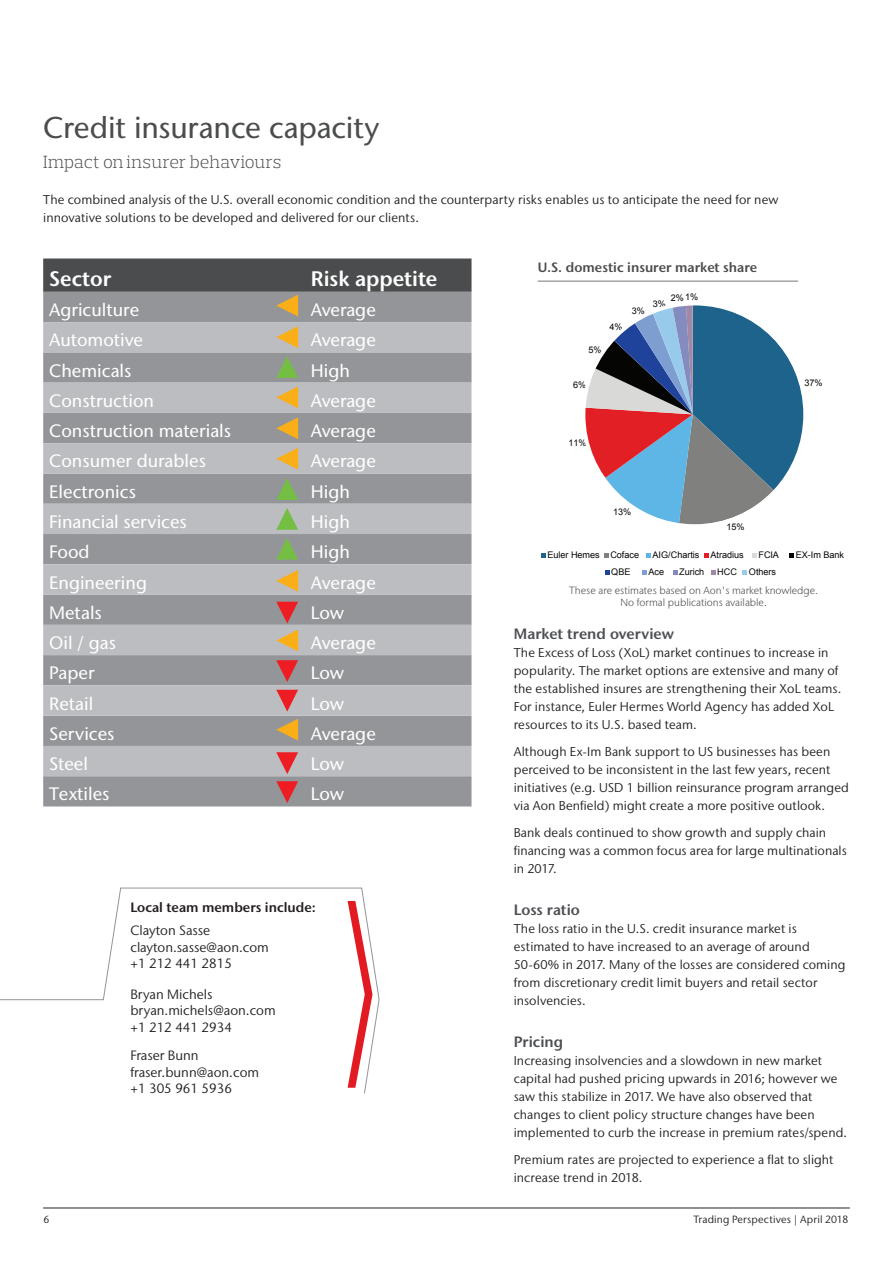
<style>
.page{position:relative;width:893px;height:1263px;background:#fff}
.page>*{position:absolute;margin:0;border:0;box-sizing:border-box;transform-origin:0 0}
.Headline__1{font:500 30px "Stone Sans IIITC Std";letter-spacing:-.005em;color:#4b4c4d}
.Issue___Date{font:600 21px "Stone Sans IIITC Std";color:#fff}
.Issue___Date-2{font:500 18px "Stone Sans IIITC Std";color:#fff}
.Subhead__1-Prelo{font:300 18px "Prelo Slab";letter-spacing:.01em;color:#4b4c4d}
.Body_Copy{font:600 15px "Stone Sans IIITC Std";color:#4d4f53}
.Issue___Date-3{font:13.5px "Stone Sans IIITC Std";color:#231f20}
.Graph_Chart_Title{font:600 13.5px "Stone Sans IIITC Std";color:#4b4c4d}
.Issue___Date-4{font:600 13.5px "Stone Sans IIITC Std";color:#231f20}
.Body_Copy-2{font:12.75px/18px "Stone Sans IIITC Std";letter-spacing:.005em;color:#231f20}
.Issue___Date-5{font:300 10.5px/12px "Stone Sans IIITC Std";color:#4b4c4d;text-align:center}
.t1{font:10.5px "Stone Sans IIITC Std";letter-spacing:.015em;color:#231f20}
.t2{font:9.15px "Arial";letter-spacing:-.005em;color:#050504}
</style>
<div class="page">
<hr style="left:43px;top:1208px;width:807px;height:1px;background:#231f20">
<hr style="left:538px;top:281px;width:260px;height:1px;background:#76787b">
<div style="left:43px;top:316px;width:428px;height:490px;background:#939598"></div>
<svg style="left:43px;top:322px;width:428px;height:454px;background:#a9aaad"></svg>
<svg style="left:276px;top:602px;width:22px;height:21px"></svg>
<svg style="left:276px;top:690px;width:22px;height:22px"></svg>
<svg style="left:276px;top:508px;width:22px;height:22px"></svg>
<svg style="left:276px;top:752px;width:22px;height:22px"></svg>
<svg style="left:276px;top:326px;width:22px;height:22px"></svg>
<svg style="left:276px;top:570px;width:22px;height:22px"></svg>
<svg style="left:43px;top:258px;width:428px;height:58px;background:#6c6c6d"></svg>
<svg style="left:276px;top:356px;width:22px;height:22px"></svg>
<svg style="left:276px;top:386px;width:22px;height:22px"></svg>
<svg style="left:276px;top:417px;width:22px;height:22px"></svg>
<svg style="left:276px;top:448px;width:22px;height:22px"></svg>
<svg style="left:276px;top:478px;width:22px;height:22px"></svg>
<svg style="left:276px;top:538px;width:22px;height:22px"></svg>
<svg style="left:276px;top:660px;width:22px;height:22px"></svg>
<svg style="left:276px;top:719px;width:22px;height:21px"></svg>
<svg style="left:587px;top:307px;width:216px;height:216px"></svg>
<svg style="left:541px;top:553px;width:5px;height:4px"></svg>
<svg style="left:604px;top:553px;width:5px;height:4px"></svg>
<svg style="left:646px;top:553px;width:5px;height:4px"></svg>
<svg style="left:704px;top:553px;width:5px;height:4px"></svg>
<svg style="left:752px;top:553px;width:5px;height:4px"></svg>
<svg style="left:790px;top:553px;width:4px;height:4px"></svg>
<svg style="left:642px;top:570px;width:5px;height:4px"></svg>
<svg style="left:743px;top:570px;width:4px;height:4px"></svg>
<svg style="left:673px;top:570px;width:4px;height:4px"></svg>
<svg style="left:711px;top:570px;width:5px;height:5px"></svg>
<svg style="left:605px;top:570px;width:5px;height:4px"></svg>
<svg style="left:0;top:888px;width:379px;height:206px"></svg>
<svg style="left:348px;top:901px;width:24px;height:187px"></svg>
<svg style="left:276px;top:781px;width:22px;height:22px"></svg>
<svg style="left:276px;top:629px;width:22px;height:22px"></svg>
<p class="Headline__1" style="left:43px;top:110px;width:338px">Credit insurance capacity</p>
<p class="Subhead__1-Prelo" style="left:43px;top:151px;width:240px">Impact on insurer behaviours</p>
<p class="Body_Copy-2" style="left:43px;top:191px;width:737px">The combined analysis of the U.S. overall economic condition and the counterparty risks enables us to anticipate the need for new innovative solutions to be developed and delivered for our clients.</p>
<p class="Issue___Date" style="left:49px;top:265px;width:64px">Sector</p>
<p class="Issue___Date" style="left:311px;top:265px;width:128px">Risk appetite</p>
<p class="Issue___Date-2" style="left:49px;top:299px;width:92px">Agriculture</p>
<p class="Issue___Date-2" style="left:311px;top:299px;width:67px">Average</p>
<p class="Issue___Date-2" style="left:49px;top:329px;width:95px">Automotive</p>
<p class="Issue___Date-2" style="left:311px;top:329px;width:67px">Average</p>
<p class="Issue___Date-2" style="left:49px;top:359px;width:84px">Chemicals</p>
<p class="Issue___Date-2" style="left:311px;top:359px;width:40px">High</p>
<p class="Issue___Date-2" style="left:49px;top:390px;width:106px">Construction</p>
<p class="Issue___Date-2" style="left:311px;top:390px;width:67px">Average</p>
<p class="Issue___Date-2" style="left:49px;top:420px;width:183px">Construction materials</p>
<p class="Issue___Date-2" style="left:311px;top:420px;width:67px">Average</p>
<p class="Issue___Date-2" style="left:49px;top:450px;width:158px">Consumer durables</p>
<p class="Issue___Date-2" style="left:311px;top:450px;width:67px">Average</p>
<p class="Issue___Date-2" style="left:49px;top:480px;width:88px">Electronics</p>
<p class="Issue___Date-2" style="left:311px;top:480px;width:40px">High</p>
<p class="Issue___Date-2" style="left:49px;top:511px;width:139px">Financial services</p>
<p class="Issue___Date-2" style="left:311px;top:511px;width:40px">High</p>
<p class="Issue___Date-2" style="left:49px;top:541px;width:42px">Food</p>
<p class="Issue___Date-2" style="left:311px;top:541px;width:40px">High</p>
<p class="Issue___Date-2" style="left:49px;top:571px;width:99px">Engineering</p>
<p class="Issue___Date-2" style="left:311px;top:571px;width:67px">Average</p>
<p class="Issue___Date-2" style="left:49px;top:601px;width:54px">Metals</p>
<p class="Issue___Date-2" style="left:311px;top:601px;width:35px">Low</p>
<p class="Issue___Date-2" style="left:49px;top:632px;width:68px">Oil / gas</p>
<p class="Issue___Date-2" style="left:311px;top:632px;width:67px">Average</p>
<p class="Issue___Date-2" style="left:49px;top:662px;width:47px">Paper</p>
<p class="Issue___Date-2" style="left:311px;top:662px;width:35px">Low</p>
<p class="Issue___Date-2" style="left:49px;top:692px;width:46px">Retail</p>
<p class="Issue___Date-2" style="left:311px;top:692px;width:35px">Low</p>
<p class="Issue___Date-2" style="left:49px;top:723px;width:67px">Services</p>
<p class="Issue___Date-2" style="left:311px;top:723px;width:67px">Average</p>
<p class="Issue___Date-2" style="left:49px;top:753px;width:40px">Steel</p>
<p class="Issue___Date-2" style="left:311px;top:753px;width:35px">Low</p>
<p class="Issue___Date-2" style="left:49px;top:783px;width:62px">Textiles</p>
<p class="Issue___Date-2" style="left:311px;top:783px;width:35px">Low</p>
<p class="Issue___Date-4" style="left:130px;top:899px;width:187px">Local team members include:</p>
<p class="Issue___Date-3" style="left:130px;top:922px;width:81px">Clayton Sasse</p>
<p class="Issue___Date-3" style="left:130px;top:939px;width:140px">clayton.sasse@aon.com</p>
<p class="Issue___Date-3" style="left:130px;top:955px;width:103px">+1 212 441 2815</p>
<p class="Issue___Date-3" style="left:130px;top:986px;width:84px">Bryan Michels</p>
<p class="Issue___Date-3" style="left:130px;top:1002px;width:147px">bryan.michels@aon.com</p>
<p class="Issue___Date-3" style="left:130px;top:1019px;width:103px">+1 212 441 2934</p>
<p class="Issue___Date-3" style="left:130px;top:1047px;width:70px">Fraser Bunn</p>
<p class="Issue___Date-3" style="left:130px;top:1064px;width:130px">fraser.bunn@aon.com</p>
<p class="Issue___Date-3" style="left:130px;top:1080px;width:103px">+1 305 961 5936</p>
<p class="Graph_Chart_Title" style="left:538px;top:259px;width:221px">U.S. domestic insurer market share</p>
<p class="t2" style="left:588px;top:343px;width:15px">5%</p>
<p class="t2" style="left:609px;top:321px;width:15px">4%</p>
<p class="t2" style="left:632px;top:304px;width:15px">3%</p>
<p class="t2" style="left:671px;top:291px;width:29px">2%1%</p>
<p class="t2" style="left:653px;top:298px;width:15px">3%</p>
<p class="t2" style="left:573px;top:379px;width:15px">6%</p>
<p class="t2" style="left:568px;top:437px;width:20px">11%</p>
<p class="t2" style="left:613px;top:506px;width:20px">13%</p>
<p class="t2" style="left:726px;top:521px;width:20px">15%</p>
<p class="t2" style="left:804px;top:376px;width:20px">37%</p>
<p class="t2" style="left:547px;top:548px;width:93px">Euler Hemes Coface</p>
<p class="t2" style="left:653px;top:548px;width:93px">AIG/Chartis Atradius</p>
<p class="t2" style="left:758px;top:548px;width:22px">FCIA</p>
<p class="t2" style="left:796px;top:548px;width:50px">EX-Im Bank</p>
<p class="t2" style="left:611px;top:565px;width:21px">QBE</p>
<p class="t2" style="left:648px;top:565px;width:17px">Ace</p>
<p class="t2" style="left:679px;top:565px;width:27px">Zurich</p>
<p class="t2" style="left:717px;top:565px;width:21px">HCC</p>
<p class="t2" style="left:749px;top:565px;width:29px">Others</p>
<p class="Issue___Date-5" style="left:569px;top:584px;width:250px">These are estimates based on Aon's market knowledge.<br>No formal publications available.</p>
<p class="Body_Copy" style="left:514px;top:624px;width:162px">Market trend overview</p>
<p class="Body_Copy-2" style="left:514px;top:643px;width:329px">The Excess of Loss (XoL) market continues to increase in popularity. The market options are extensive and many of the established insures are strengthening their XoL teams.<br>For instance, Euler Hermes World Agency has added XoL resources to its U.S. based team.</p>
<p class="Body_Copy-2" style="left:514px;top:742px;width:337px">Although Ex-Im Bank support to US businesses has been perceived to be inconsistent in the last few years, recent initiatives (e.g. USD 1 billion reinsurance program arranged via Aon Benfield) might create a more positive outlook.</p>
<p class="Body_Copy-2" style="left:514px;top:823px;width:335px">Bank deals continued to show growth and supply chain financing was a common focus area for large multinationals in 2017.</p>
<p class="Body_Copy" style="left:514px;top:900px;width:68px">Loss ratio</p>
<p class="Body_Copy-2" style="left:514px;top:919px;width:333px">The loss ratio in the U.S. credit insurance market is estimated to have increased to an average of around 50-60% in 2017. Many of the losses are considered coming from discretionary credit limit buyers and retail sector insolvencies.</p>
<p class="Body_Copy" style="left:514px;top:1032px;width:51px">Pricing</p>
<p class="Body_Copy-2" style="left:514px;top:1051px;width:335px">Increasing insolvencies and a slowdown in new market capital had pushed pricing upwards in 2016; however we saw this stabilize in 2017. We have also observed that changes to client policy structure changes have been implemented to curb the increase in premium rates/spend.</p>
<p class="Body_Copy-2" style="left:514px;top:1150px;width:321px">Premium rates are projected to experience a flat to slight increase trend in 2018.</p>
<p class="t1" style="left:43px;top:1213px;width:7px">6</p>
<p class="t1" style="left:693px;top:1213px;width:156px">Trading Perspectives | April 2018</p>
</div>
